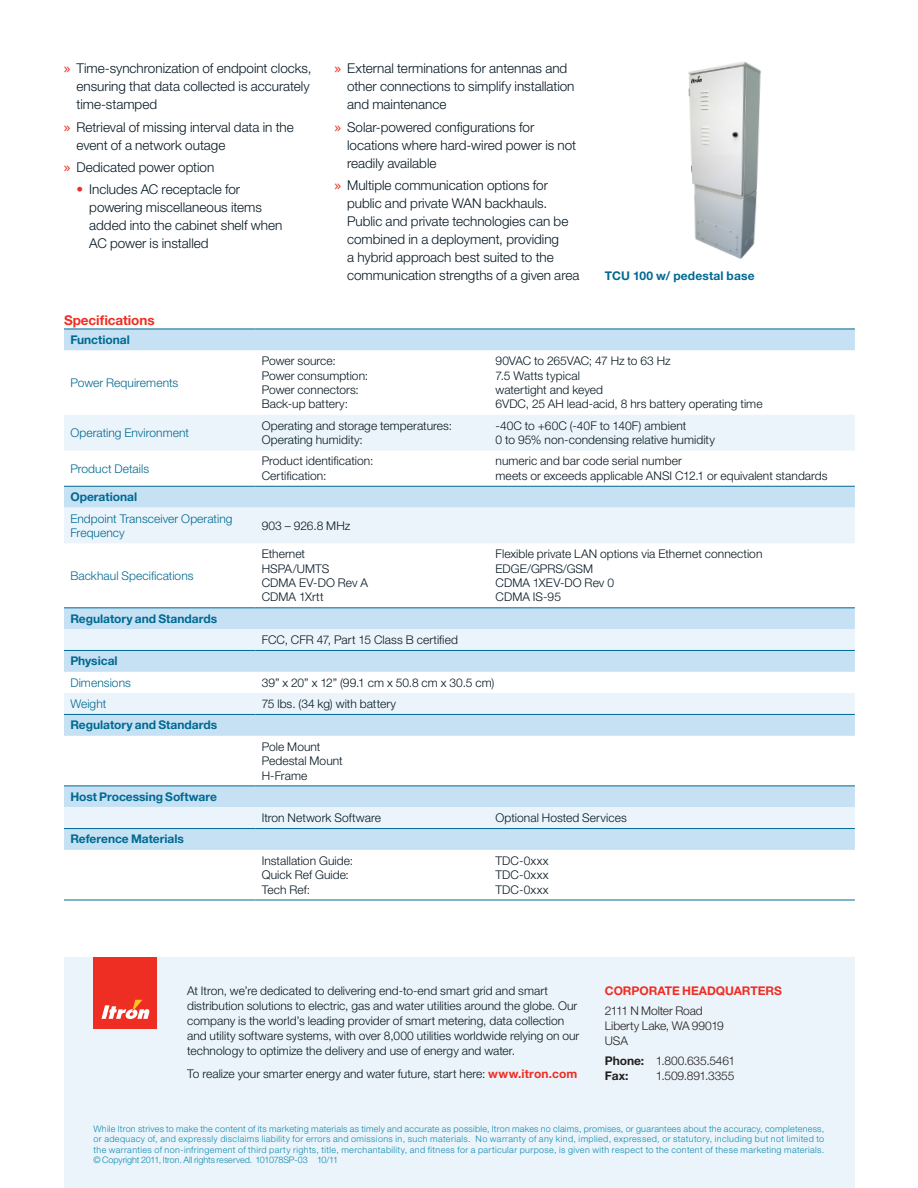
<style>
.page{position:relative;width:918px;height:1188px;background:#fff}
.page>*{position:absolute;margin:0;border:0;box-sizing:border-box;transform-origin:0 0}
.t1{font:300 13.5px/18px "Helvetica Neue LT Std";color:#071822}
.Table_Title{font:700 13.5px "Helvetica Neue LT Std";letter-spacing:-.005em;color:#ee2e22}
.Table_Body{font:300 12px "Helvetica Neue LT Std";letter-spacing:.005em;color:#071822}
.Boilerplate{font:300 12px/15px "Helvetica Neue LT Std";letter-spacing:.005em;color:#071822}
.Table_2_Header{font:700 12px "Helvetica Neue LT Std";color:#006991}
.Table_Body-2{font:300 12px/14.4px "Helvetica Neue LT Std";letter-spacing:.005em;color:#006991}
.Body_Copy{font:300 12px/15px "Helvetica Neue LT Std";letter-spacing:-.015em;color:#231f20}
.Body_Copy_9_12{font:300 12px "Helvetica Neue LT Std";letter-spacing:.005em;color:#071822}
.Table_Body-3{font:300 12px "Helvetica Neue LT Std";letter-spacing:-.015em;color:#071822}
.Section_Title{font:700 12px "Helvetica Neue LT Std";letter-spacing:-.005em;color:#ee2e22}
.Legal_Blue{font:300 9px/10.5px "Helvetica Neue LT Std";letter-spacing:-.005em;color:#0d8aaf;text-align:justify}
.s1{font-family:"Lucida Grande";font-weight:400;color:#ee2e22}
.s2{font-weight:700;color:#ee2e22}
.s3{font-weight:700}
</style>
<div class="page">
<svg style="left:64px;top:330px;width:791px;height:520px"></svg>
<svg style="left:64px;top:415px;width:791px;height:413px"></svg>
<hr style="left:64px;top:329px;width:191px;height:1px;background:#006991">
<hr style="left:255px;top:329px;width:600px;height:1px;background:#006991">
<hr style="left:64px;top:900px;width:191px;height:1px;background:#006991">
<hr style="left:255px;top:900px;width:600px;height:1px;background:#006991">
<hr style="left:64px;top:486px;width:191px;height:1px;background:#006991">
<hr style="left:255px;top:486px;width:600px;height:1px;background:#006991">
<hr style="left:64px;top:608px;width:191px;height:1px;background:#006991">
<hr style="left:255px;top:608px;width:600px;height:1px;background:#006991">
<hr style="left:64px;top:714px;width:191px;height:1px;background:#006991">
<hr style="left:255px;top:714px;width:600px;height:1px;background:#006991">
<hr style="left:64px;top:786px;width:191px;height:1px;background:#006991">
<hr style="left:255px;top:786px;width:600px;height:1px;background:#006991">
<hr style="left:64px;top:828px;width:191px;height:1px;background:#006991">
<hr style="left:255px;top:828px;width:600px;height:1px;background:#006991">
<hr style="left:64px;top:650px;width:191px;height:1px;background:#006991">
<hr style="left:255px;top:650px;width:600px;height:1px;background:#006991">
<img style="left:688px;top:61px;width:73px;height:198px">
<div style="left:64px;top:957px;width:790px;height:231px;background:#ebf4fb"></div>
<div style="left:94px;top:957px;width:63px;height:71px;background:#ee2e22"></div>
<svg style="left:102px;top:1000px;width:48px;height:19px"></svg>
<p class="t1" style="left:77px;top:59px;width:237px;text-indent:-13px"><span class="s1">»</span> Time-synchronization of endpoint clocks, ensuring that data collected is accurately time-stamped</p>
<p class="t1" style="left:77px;top:118px;width:219px;text-indent:-13px"><span class="s1">»</span> Retrieval of missing interval data in the event of a network outage</p>
<p class="t1" style="left:64px;top:158px;width:152px"><span class="s1">»</span> Dedicated power option</p>
<p class="t1" style="left:89px;top:180px;width:195px;text-indent:-13px"><span class="s2">•</span> Includes AC receptacle for powering miscellaneous items added into the cabinet shelf when<br>AC power is installed</p>
<p class="t1" style="left:347px;top:59px;width:229px;text-indent:-13px"><span class="s1">»</span> External terminations for antennas and other connections to simplify installation and maintenance</p>
<p class="t1" style="left:347px;top:118px;width:231px;text-indent:-13px"><span class="s1">»</span> Solar-powered configurations for locations where hard-wired power is not readily available</p>
<p class="t1" style="left:347px;top:176px;width:234px;text-indent:-13px"><span class="s1">»</span> Multiple communication options for public and private WAN backhauls.<br>Public and private technologies can be combined in a deployment, providing<br>a hybrid approach best suited to the communication strengths of a given area</p>
<p class="Table_2_Header" style="left:605px;top:268px;width:151px">TCU 100 w/ pedestal base</p>
<p class="Table_Title" style="left:64px;top:311px;width:92px">Specifications</p>
<p class="Table_2_Header" style="left:70px;top:332px;width:61px">Functional</p>
<p class="Table_Body-2" style="left:70px;top:375px;width:110px">Power Requirements</p>
<p class="Table_Body-2" style="left:70px;top:425px;width:120px">Operating Environment</p>
<p class="Table_Body-2" style="left:70px;top:461px;width:80px">Product Details</p>
<p class="Table_Body" style="left:262px;top:354px;width:76px">Power source:</p>
<p class="Table_Body-3" style="left:496px;top:354px;width:177px">90VAC to 265VAC; 47 Hz to 63 Hz</p>
<p class="Table_Body" style="left:262px;top:368px;width:108px">Power consumption:</p>
<p class="Table_Body" style="left:496px;top:368px;width:86px">7.5 Watts typical</p>
<p class="Table_Body" style="left:262px;top:382px;width:99px">Power connectors:</p>
<p class="Table_Body" style="left:496px;top:382px;width:109px">watertight and keyed</p>
<p class="Table_Body" style="left:262px;top:397px;width:88px">Back-up battery:</p>
<p class="Table_Body" style="left:496px;top:397px;width:269px">6VDC, 25 AH lead-acid, 8 hrs battery operating time</p>
<p class="Table_Body" style="left:262px;top:418px;width:192px">Operating and storage temperatures:</p>
<p class="Table_Body" style="left:496px;top:418px;width:192px">-40C to +60C (-40F to 140F) ambient</p>
<p class="Table_Body" style="left:262px;top:433px;width:103px">Operating humidity:</p>
<p class="Table_Body" style="left:496px;top:433px;width:221px">0 to 95% non-condensing relative humidity</p>
<p class="Table_Body" style="left:262px;top:454px;width:113px">Product identification:</p>
<p class="Table_Body" style="left:496px;top:454px;width:188px">numeric and bar code serial number</p>
<p class="Table_Body" style="left:262px;top:468px;width:66px">Certification:</p>
<p class="Table_Body" style="left:496px;top:468px;width:334px">meets or exceeds applicable ANSI C12.1 or equivalent standards</p>
<p class="Table_2_Header" style="left:70px;top:490px;width:68px">Operational</p>
<p class="Table_Body-2" style="left:70px;top:511px;width:164px">Endpoint Transceiver Operating<br>Frequency</p>
<p class="Table_Body" style="left:262px;top:518px;width:90px">903 – 926.8 MHz</p>
<p class="Table_Body-2" style="left:70px;top:568px;width:125px">Backhaul Specifications</p>
<p class="Table_Body" style="left:262px;top:547px;width:45px">Ethernet</p>
<p class="Table_Body" style="left:496px;top:547px;width:268px">Flexible private LAN options via Ethernet connection</p>
<p class="Table_Body" style="left:262px;top:561px;width:69px">HSPA/UMTS</p>
<p class="Table_Body" style="left:496px;top:561px;width:99px">EDGE/GPRS/GSM</p>
<p class="Table_Body" style="left:262px;top:575px;width:108px">CDMA EV-DO Rev A</p>
<p class="Table_Body" style="left:496px;top:575px;width:120px">CDMA 1XEV-DO Rev 0</p>
<p class="Table_Body" style="left:262px;top:590px;width:63px">CDMA 1Xrtt</p>
<p class="Table_Body" style="left:496px;top:590px;width:67px">CDMA IS-95</p>
<p class="Table_2_Header" style="left:70px;top:611px;width:148px">Regulatory and Standards</p>
<p class="Table_Body" style="left:262px;top:632px;width:198px">FCC, CFR 47, Part 15 Class B certified</p>
<p class="Table_2_Header" style="left:70px;top:654px;width:49px">Physical</p>
<p class="Table_Body-2" style="left:70px;top:675px;width:62px">Dimensions</p>
<p class="Table_Body" style="left:262px;top:675px;width:234px">39” x 20” x 12” (99.1 cm x 50.8 cm x 30.5 cm)</p>
<p class="Table_Body-2" style="left:70px;top:696px;width:37px">Weight</p>
<p class="Table_Body" style="left:262px;top:696px;width:136px">75 lbs. (34 kg) with battery</p>
<p class="Table_2_Header" style="left:70px;top:718px;width:148px">Regulatory and Standards</p>
<p class="Table_Body" style="left:262px;top:739px;width:60px">Pole Mount</p>
<p class="Table_Body" style="left:262px;top:754px;width:83px">Pedestal Mount</p>
<p class="Table_Body" style="left:262px;top:768px;width:47px">H-Frame</p>
<p class="Table_2_Header" style="left:70px;top:789px;width:148px">Host Processing Software</p>
<p class="Table_Body" style="left:262px;top:811px;width:121px">Itron Network Software</p>
<p class="Table_Body" style="left:496px;top:811px;width:133px">Optional Hosted Services</p>
<p class="Table_2_Header" style="left:70px;top:832px;width:115px">Reference Materials</p>
<p class="Table_Body" style="left:262px;top:853px;width:93px">Installation Guide:</p>
<p class="Table_Body" style="left:496px;top:853px;width:55px">TDC-0xxx</p>
<p class="Table_Body" style="left:262px;top:868px;width:89px">Quick Ref Guide:</p>
<p class="Table_Body" style="left:496px;top:868px;width:55px">TDC-0xxx</p>
<p class="Table_Body" style="left:262px;top:882px;width:50px">Tech Ref:</p>
<p class="Table_Body" style="left:496px;top:882px;width:55px">TDC-0xxx</p>
<p class="Boilerplate" style="left:187px;top:983px;width:394px">At Itron, we’re dedicated to delivering end-to-end smart grid and smart distribution solutions to electric, gas and water utilities around the globe. Our company is the world’s leading provider of smart metering, data collection and utility software systems, with over 8,000 utilities worldwide relying on our technology to optimize the delivery and use of energy and water.</p>
<p class="Body_Copy_9_12" style="left:187px;top:1066px;width:392px">To realize your smarter energy and water future, start here: <span class="s2">www.itron.com</span></p>
<p class="Section_Title" style="left:605px;top:984px;width:178px">CORPORATE HEADQUARTERS</p>
<p class="Body_Copy" style="left:605px;top:1003px;width:120px">2111 N Molter Road<br>Liberty Lake, WA 99019<br>USA</p>
<p class="Body_Copy" style="left:605px;top:1053px;width:132px"><span class="s3">Phone:</span> 1.800.635.5461<br><span class="s3">Fax:</span></p>
<p class="Body_Copy" style="left:656px;top:1068px;width:80px">1.509.891.3355</p>
<p class="Legal_Blue" style="left:94px;top:1123px;width:732px">While Itron strives to make the content of its marketing materials as timely and accurate as possible, Itron makes no claims, promises, or guarantees about the accuracy, completeness, or adequacy of, and expressly disclaims liability for errors and omissions in, such materials. No warranty of any kind, implied, expressed, or statutory, including but not limited to the warranties of non-infringement of third party rights, title, merchantability, and fitness for a particular purpose, is given with respect to the content of these marketing materials. © Copyright 2011, Itron. All rights reserved. 101078SP-03 10/11</p>
</div>
